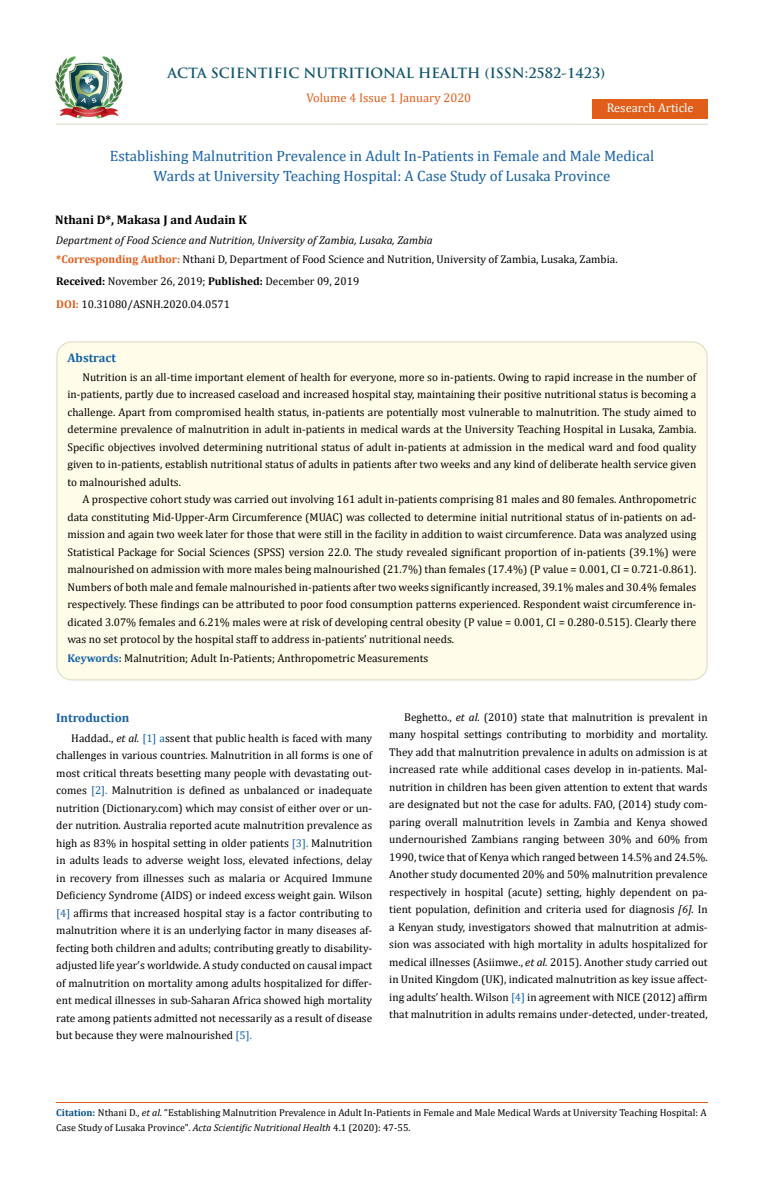
<style>
.page{position:relative;width:764px;height:1185px;background:#fff}
.page>*{position:absolute;margin:0;border:0;box-sizing:border-box;transform-origin:0 0}
.t1{font:15px/20px "Cambria";color:#1560a6;text-align:center}
.t2{font:700 13.75px "Trajan Pro";color:#0e546a}
.t3{font:700 12.5px "Cambria";color:#000}
.t4{font:12.5px "Cambria";color:#e05d1a}
.t5{font:700 12.5px "Cambria";color:#1560a6}
.t6{font:12.5px "Cambria";color:#fff}
.t7{font:11.25px/17.5px "Cambria";color:#000;text-align:justify}
.t8{font:10px/15px "Cambria";color:#000}
.s1{font-style:italic}
.s2{font-weight:700;color:#e05d1a}
.s3{font-weight:700}
.s4{font-weight:700;color:#1560a6}
.s5{font-weight:700;color:#0e546a}
.s6{color:#1560a6}
.s7{font-weight:700;color:#035089}
</style>
<div class="page">
<img style="left:56px;top:57px;width:66px;height:61px">
<div style="left:592px;top:99px;width:115px;height:20px;background:#e05d1a"></div>
<div style="left:57px;top:342px;width:650px;height:338px;background:#fffde9;border-radius:15px"></div>
<hr style="left:56px;top:123px;width:651px;height:2px;background:#e0dfcd">
<hr style="left:56px;top:1103px;width:651px;height:1px;background:#e05d1a">
<p class="t2" style="left:167px;top:64px;width:439px">ACTA SCIENTIFIC NUTRITIONAL HEALTH (ISSN:2582-1423)</p>
<p class="t4" style="left:306px;top:91px;width:166px">Volume 4 Issue 1 January 2020</p>
<p class="t6" style="left:606px;top:100px;width:89px">Research Article</p>
<h1 class="t1" style="left:110px;top:146px;width:546px">Establishing Malnutrition Prevalence in Adult In-Patients in Female and Male Medical<br>Wards at University Teaching Hospital: A Case Study of Lusaka Province</h1>
<p class="t3" style="left:55px;top:211px;width:193px">Nthani D*, Makasa J and Audain K</p>
<p class="t7" style="left:56px;top:230px;width:563px;line-height:19.1px"><span class="s1">Department of Food Science and Nutrition, University of Zambia, Lusaka, Zambia<br></span><span class="s2">*Corresponding Author:</span> Nthani D, Department of Food Science and Nutrition, University of Zambia, Lusaka, Zambia.</p>
<p class="t7" style="left:56px;top:273px;width:304px"><span class="s3">Received:</span> November 26, 2019; <span class="s3">Published:</span> December 09, 2019</p>
<p class="t7" style="left:56px;top:295px;width:175px"><span class="s2">DOI:</span> 10.31080/ASNH.2020.04.0571</p>
<p class="t5" style="left:68px;top:349px;width:50px">Abstract</p>
<p class="t7" style="left:67px;top:368px;width:630px;text-indent:15px">Nutrition is an all-time important element of health for everyone, more so in-patients. Owing to rapid increase in the number of in-patients, partly due to increased caseload and increased hospital stay, maintaining their positive nutritional status is becoming a challenge. Apart from compromised health status, in-patients are potentially most vulnerable to malnutrition. The study aimed to determine prevalence of malnutrition in adult in-patients in medical wards at the University Teaching Hospital in Lusaka, Zambia.<br>Specific objectives involved determining nutritional status of adult in-patients at admission in the medical ward and food quality given to in-patients, establish nutritional status of adults in patients after two weeks and any kind of deliberate health service given to malnourished adults.</p>
<p class="t7" style="left:67px;top:490px;width:630px;text-indent:15px">A prospective cohort study was carried out involving 161 adult in-patients comprising 81 males and 80 females. Anthropometric data constituting Mid-Upper-Arm Circumference (MUAC) was collected to determine initial nutritional status of in-patients on ad&shy;mission and again two week later for those that were still in the facility in addition to waist circumference. Data was analyzed using Statistical Package for Social Sciences (SPSS) version 22.0. The study revealed significant proportion of in-patients (39.1%) were malnourished on admission with more males being malnourished (21.7%) than females (17.4%) (P value = 0.001, CI = 0.721-0.861).<br>Numbers of both male and female malnourished in-patients after two weeks significantly increased, 39.1% males and 30.4% females respectively. These findings can be attributed to poor food consumption patterns experienced. Respondent waist circumference in&shy;dicated 3.07% females and 6.21% males were at risk of developing central obesity (P value = 0.001, CI = 0.280-0.515). Clearly there was no set protocol by the hospital staff to address in-patients’ nutritional needs.</p>
<p class="t7" style="left:67px;top:649px;width:362px"><span class="s4">Keywords</span><span class="s5">:</span> Malnutrition; Adult In-Patients; Anthropometric Measurements</p>
<p class="t5" style="left:56px;top:709px;width:75px">Introduction</p>
<p class="t7" style="left:56px;top:729px;width:317px;text-indent:15px">Haddad., <span class="s1">et al.</span> <span class="s6">[1] a</span>ssent that public health is faced with many challenges in various countries. Malnutrition in all forms is one of most critical threats besetting many people with devastating out&shy;comes <span class="s6">[2].</span> Malnutrition is defined as unbalanced or inadequate nutrition (Dictionary.com) which may consist of either over or un&shy;der nutrition. Australia reported acute malnutrition prevalence as high as 83% in hospital setting in older patients <span class="s6">[3].</span> Malnutrition in adults leads to adverse weight loss, elevated infections, delay in recovery from illnesses such as malaria or Acquired Immune Deficiency Syndrome (AIDS) or indeed excess weight gain. Wilson <span class="s6">[4]</span> affirms that increased hospital stay is a factor contributing to malnutrition where it is an underlying factor in many diseases af&shy;fecting both children and adults; contributing greatly to disability&shy;adjusted life year’s worldwide. A study conducted on causal impact of malnutrition on mortality among adults hospitalized for differ&shy;ent medical illnesses in sub-Saharan Africa showed high mortality rate among patients admitted not necessarily as a result of disease but because they were malnourished <span class="s6">[5].</span></p>
<p class="t7" style="left:389px;top:708px;width:320px;text-indent:15px">Beghetto., <span class="s1">et al.</span> (2010) state that malnutrition is prevalent in many hospital settings contributing to morbidity and mortality.<br>They add that malnutrition prevalence in adults on admission is at increased rate while additional cases develop in in-patients. Mal&shy;nutrition in children has been given attention to extent that wards are designated but not the case for adults. FAO, (2014) study com&shy;paring overall malnutrition levels in Zambia and Kenya showed undernourished Zambians ranging between 30% and 60% from 1990, twice that of Kenya which ranged between 14.5% and 24.5%.<br>Another study documented 20% and 50% malnutrition prevalence respectively in hospital (acute) setting, highly dependent on pa&shy;tient population, definition and criteria used for diagnosis <span class="s1">[6].</span> In a Kenyan study, investigators showed that malnutrition at admis&shy;sion was associated with high mortality in adults hospitalized for medical illnesses (Asiimwe., <span class="s1">et al.</span> 2015). Another study carried out in United Kingdom (UK), indicated malnutrition as key issue affect&shy;ing adults’ health. Wilson <span class="s6">[4]</span> in agreement with NICE (2012) affirm that malnutrition in adults remains under-detected, under-treated,</p>
<p class="t8" style="left:56px;top:1105px;width:652px"><span class="s7">Citation:</span> Nthani D<span class="s1">., et al.</span> “Establishing Malnutrition Prevalence in Adult In-Patients in Female and Male Medical Wards at University Teaching Hospital: A<br>Case Study of Lusaka Province". <span class="s1">Acta Scientific Nutritional Health</span> 4.1 (2020): 47-55.</p>
</div>
